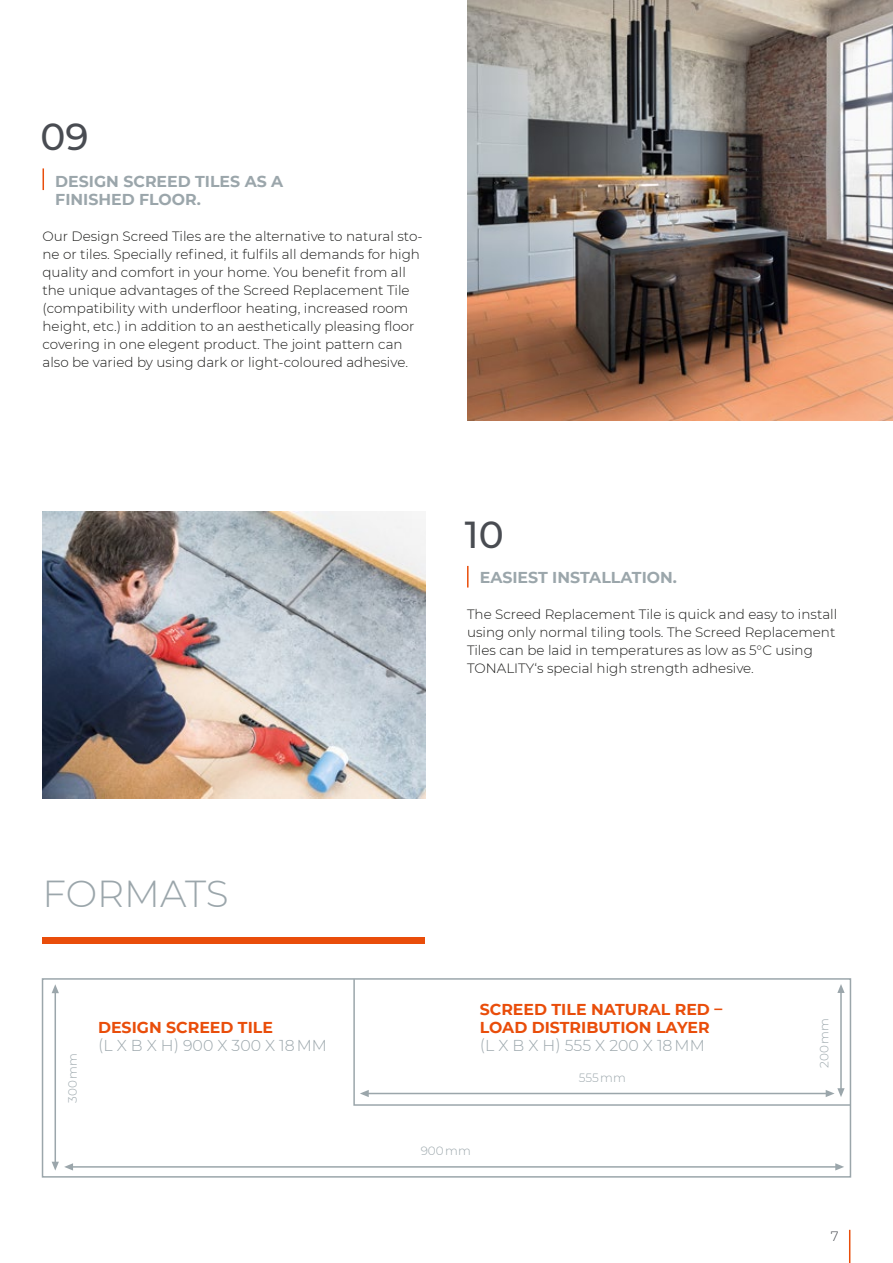
<style>
.page{position:relative;width:893px;height:1263px;background:#fff}
.page>*{position:absolute;margin:0;border:0;box-sizing:border-box;transform-origin:0 0}
.t1{font:300 37.5px "Montserrat";letter-spacing:-.005em;color:#9ba6ab}
.t2{font:500 37.5px "Montserrat";color:#494c52}
.t3{font:700 15.75px/18px "Montserrat";color:#e94d0a}
.t4{font:700 15.75px/18px "Montserrat";color:#9ba6ab}
.t5{font:300 15.75px "Montserrat";color:#9ba6ab}
.t6{font:300 13.5px/18px "Montserrat";color:#1a1a18}
.t7{font:300 13.5px "Montserrat";color:#494c52}
.t8{font:300 12px "Montserrat";color:#9ba6ab}
</style>
<div class="page">
<img style="left:468px;top:0;width:425px;height:421px">
<img style="left:43px;top:511px;width:382px;height:287px">
<hr style="left:849px;top:1230px;width:1px;height:33px;background:#e94d0a">
<svg style="left:43px;top:168px;width:1px;height:22px"></svg>
<hr style="left:467px;top:566px;width:2px;height:21px;background:#e94d0a">
<div style="left:42px;top:978px;width:809px;height:199px;border:2px solid #9ba6ab"></div>
<hr style="left:72px;top:1166px;width:764px;height:2px;background:#9ba6ab">
<hr style="left:55px;top:989px;width:1px;height:178px;background:#9ba6ab">
<div style="left:43px;top:937px;width:382px;height:7px;background:#e94d0a"></div>
<svg style="left:353px;top:978px;width:499px;height:128px"></svg>
<hr style="left:840px;top:992px;width:2px;height:98px;background:#9ba6ab">
<svg style="left:826px;top:1088px;width:19px;height:9px"></svg>
<svg style="left:837px;top:984px;width:8px;height:9px"></svg>
<svg style="left:835px;top:1163px;width:9px;height:7px"></svg>
<svg style="left:52px;top:1162px;width:21px;height:8px"></svg>
<svg style="left:52px;top:984px;width:7px;height:9px"></svg>
<h1 class="t2" style="left:40px;top:111px;width:50px">09</h1>
<p class="t4" style="left:55px;top:171px;width:230px">DESIGN SCREED TILES AS A<br>FINISHED FLOOR.</p>
<p class="t6" style="left:43px;top:226px;width:382px">Our Design Screed Tiles are the alternative to natural sto&shy;ne or tiles. Specially refined, it fulfils all demands for high quality and comfort in your home. You benefit from all the unique advantages of the Screed Replacement Tile (compatibility with underfloor heating, increased room height, etc.) in addition to an aesthetically pleasing floor covering in one elegent product. The joint pattern can also be varied by using dark or light-coloured adhesive.</p>
<h1 class="t2" style="left:465px;top:508px;width:40px">10</h1>
<p class="t4" style="left:480px;top:567px;width:199px">EASIEST INSTALLATION.</p>
<p class="t6" style="left:467px;top:604px;width:372px">The Screed Replacement Tile is quick and easy to install using only normal tiling tools. The Screed Replacement Tiles can be laid in temperatures as low as 5°C using TONALITY‘s special high strength adhesive.</p>
<h1 class="t1" style="left:43px;top:868px;width:188px">FORMATS</h1>
<p class="t8" style="left:64px;top:1103px;width:51px;rotate:-90deg">300 mm</p>
<p class="t3" style="left:98px;top:1017px;width:176px">DESIGN SCREED TILE</p>
<p class="t5" style="left:98px;top:1034px;width:230px">(L X B X H) 900 X 300 X 18 MM</p>
<p class="t3" style="left:480px;top:999px;width:244px">SCREED TILE NATURAL RED –<br>LOAD DISTRIBUTION LAYER</p>
<p class="t5" style="left:480px;top:1034px;width:226px">(L X B X H) 555 X 200 X 18 MM</p>
<p class="t8" style="left:579px;top:1069px;width:49px">555 mm</p>
<p class="t8" style="left:816px;top:1068px;width:51px;rotate:-90deg">200 mm</p>
<p class="t8" style="left:421px;top:1142px;width:52px">900 mm</p>
<p class="t7" style="left:831px;top:1227px;width:9px">7</p>
</div>
